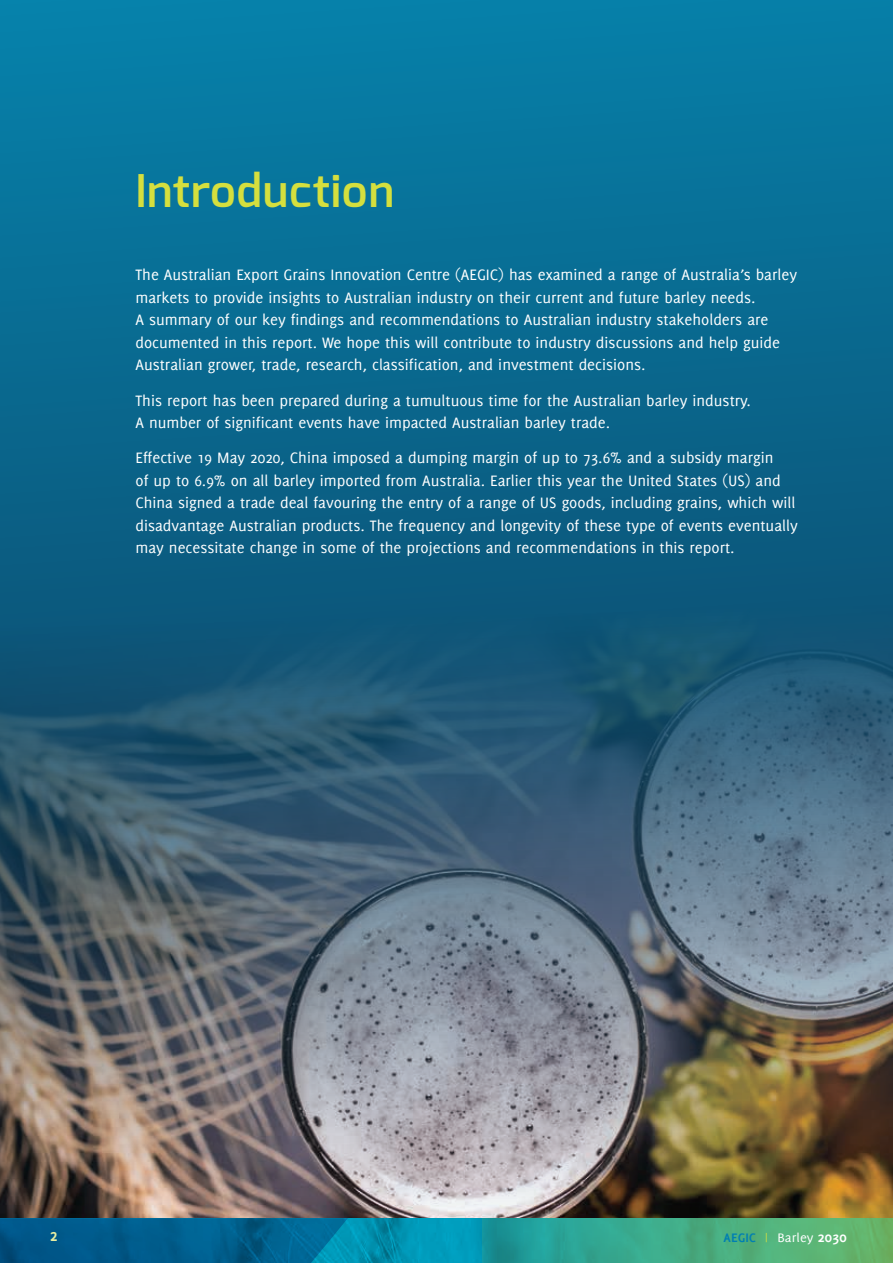
<style>
.page{position:relative;width:893px;height:1263px;background:#fff}
.page>*{position:absolute;margin:0;border:0;box-sizing:border-box;transform-origin:0 0}
.t1{font:600 45px "Exo";letter-spacing:.02em;color:#d5df3e}
.t2{font:700 18px "Delicious";color:#e7eda2}
.t3{font:16.5px/22.5px "Delicious";color:#fff}
.t4{font:13.5px "Delicious";letter-spacing:.005em;color:#fff;scale:1.08 1}
.s1{font-weight:700;color:#007fb2}
.s2{font-size:12px;color:#d5df3e}
.s3{font-weight:700;font-size:15px}
</style>
<div class="page">
<svg style="left:0;top:0;width:893px;height:583px;background:#086d93"></svg>
<img style="left:0;top:583px;width:893px;height:635px">
<svg style="left:348px;top:1218px;width:134px;height:45px;background:#0096b5"></svg>
<svg style="left:482px;top:1218px;width:411px;height:45px;background:#42aa84"></svg>
<svg style="left:0;top:1218px;width:348px;height:45px;background:#00608e"></svg>
<h1 class="t1" style="left:135px;top:162px;width:260px">Introduction</h1>
<p class="t3" style="left:135px;top:263px;width:663px">The Australian Export Grains Innovation Centre (AEGIC) has examined a range of Australia’s barley markets to provide insights to Australian industry on their current and future barley needs.<br>A summary of our key findings and recommendations to Australian industry stakeholders are documented in this report. We hope this will contribute to industry discussions and help guide Australian grower, trade, research, classification, and investment decisions.</p>
<p class="t3" style="left:135px;top:389px;width:617px">This report has been prepared during a tumultuous time for the Australian barley industry.<br>A number of significant events have impacted Australian barley trade.</p>
<p class="t3" style="left:135px;top:446px;width:664px">Effective 19 May 2020, China imposed a dumping margin of up to 73.6% and a subsidy margin<br>of up to 6.9% on all barley imported from Australia. Earlier this year the United States (US) and China signed a trade deal favouring the entry of a range of US goods, including grains, which will disadvantage Australian products. The frequency and longevity of these type of events eventually may necessitate change in some of the projections and recommendations in this report.</p>
<p class="t2" style="left:50px;top:1225px;width:9px">2</p>
<p class="t4" style="left:723px;top:1230px;width:116px"><span class="s1">AEGIC</span> <span class="s2">|</span> Barley <span class="s3">2030</span></p>
</div>
